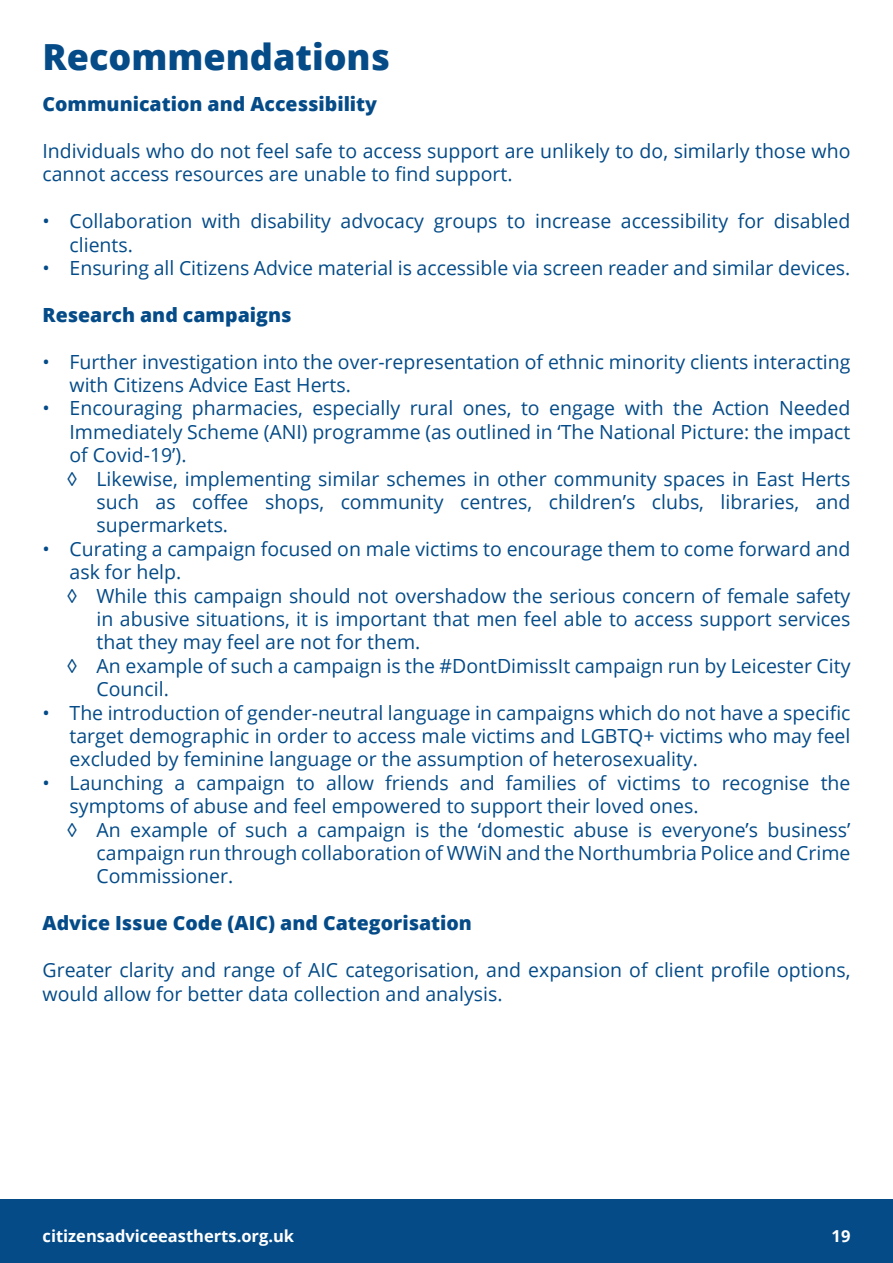
<style>
.page{position:relative;width:893px;height:1263px;background:#fff}
.page>*{position:absolute;margin:0;border:0;box-sizing:border-box;transform-origin:0 0}
.t1{font:800 36px "Open Sans";color:#044b88}
.t2{font:19.5px/23.4px "Open Sans";color:#044b88}
.t3{font:800 19.5px "Open Sans";color:#044b88}
.t4{font:700 16.5px "Open Sans";color:#fff}
</style>
<div class="page">
<div style="left:0;top:1199px;width:893px;height:64px;background:#044b88"></div>
<h1 class="t1" style="left:43px;top:30px;width:349px">Recommendations</h1>
<p class="t3" style="left:43px;top:89px;width:336px">Communication and Accessibility</p>
<p class="t2" style="left:43px;top:139px;width:809px">Individuals who do not feel safe to access support are unlikely to do, similarly those who cannot access resources are unable to find support.</p>
<p class="t2" style="left:70px;top:209px;width:782px;text-indent:-27px">• Collaboration with disability advocacy groups to increase accessibility for disabled clients.</p>
<p class="t2" style="left:43px;top:256px;width:809px">• Ensuring all Citizens Advice material is accessible via screen reader and similar devices.</p>
<p class="t3" style="left:43px;top:300px;width:250px">Research and campaigns</p>
<p class="t2" style="left:70px;top:349px;width:782px;text-indent:-27px">• Further investigation into the over-representation of ethnic minority clients interacting with Citizens Advice East Herts.</p>
<p class="t2" style="left:43px;top:396px;width:809px">• Encouraging pharmacies, especially rural ones, to engage with the Action Needed</p>
<p class="t2" style="left:70px;top:420px;width:782px">Immediately Scheme (ANI) programme (as outlined in ‘The National Picture: the impact</p>
<p class="t2" style="left:70px;top:443px;width:119px">of Covid-19’).</p>
<p class="t2" style="left:67px;top:466px;width:785px">◊ Likewise, implementing similar schemes in other community spaces in East Herts</p>
<p class="t2" style="left:97px;top:490px;width:755px">such as coffee shops, community centres, children’s clubs, libraries, and</p>
<p class="t2" style="left:97px;top:513px;width:133px">supermarkets.</p>
<p class="t2" style="left:43px;top:537px;width:809px">• Curating a campaign focused on male victims to encourage them to come forward and</p>
<p class="t2" style="left:70px;top:560px;width:113px">ask for help.</p>
<p class="t2" style="left:67px;top:583px;width:785px">◊ While this campaign should not overshadow the serious concern of female safety</p>
<p class="t2" style="left:97px;top:607px;width:755px">in abusive situations, it is important that men feel able to access support services</p>
<p class="t2" style="left:97px;top:630px;width:325px">that they may feel are not for them.</p>
<p class="t2" style="left:67px;top:654px;width:785px">◊ An example of such a campaign is the #DontDimissIt campaign run by Leicester City</p>
<p class="t2" style="left:97px;top:677px;width:74px">Council.</p>
<p class="t2" style="left:70px;top:700px;width:782px;text-align:justify;text-indent:-27px">• The introduction of gender-neutral language in campaigns which do not have a specific target demographic in order to access male victims and LGBTQ+ victims who may feel excluded by feminine language or the assumption of heterosexuality.</p>
<p class="t2" style="left:43px;top:771px;width:809px">• Launching a campaign to allow friends and families of victims to recognise the</p>
<p class="t2" style="left:70px;top:794px;width:631px">symptoms of abuse and feel empowered to support their loved ones.</p>
<p class="t2" style="left:67px;top:817px;width:785px">◊ An example of such a campaign is the ‘domestic abuse is everyone’s business’</p>
<p class="t2" style="left:97px;top:841px;width:755px">campaign run through collaboration of WWiN and the Northumbria Police and Crime</p>
<p class="t2" style="left:97px;top:864px;width:138px">Commissioner.</p>
<p class="t3" style="left:43px;top:908px;width:431px">Advice Issue Code (AIC) and Categorisation</p>
<p class="t2" style="left:43px;top:958px;width:809px">Greater clarity and range of AIC categorisation, and expansion of client profile options, would allow for better data collection and analysis.</p>
<p class="t4" style="left:43px;top:1224px;width:253px">citizensadviceeastherts.org.uk</p>
<p class="t4" style="left:832px;top:1224px;width:20px">19</p>
</div>
